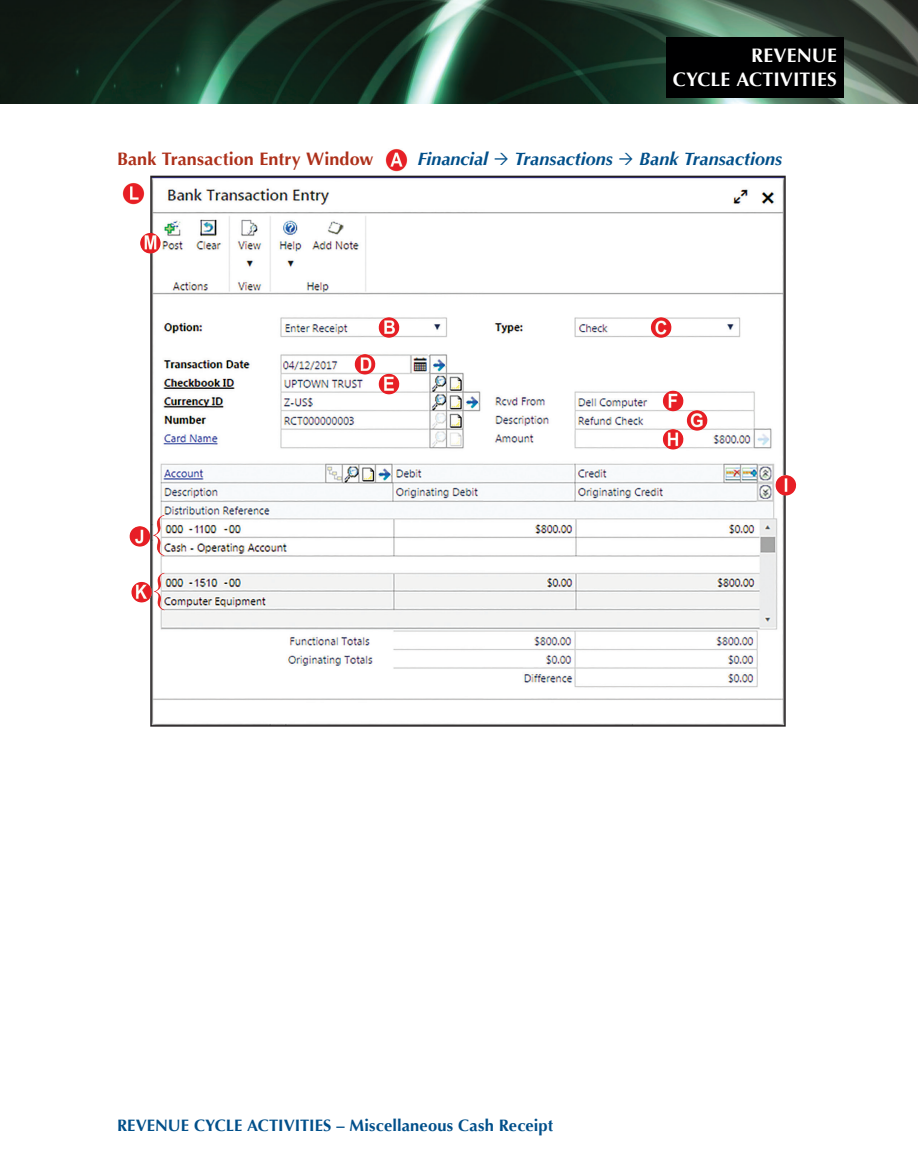
<style>
.page{position:relative;width:918px;height:1175px;background:#fff}
.page>*{position:absolute;margin:0;border:0;box-sizing:border-box;transform-origin:0 0}
.t1{font:700 19.5px/23.4px "Optima";letter-spacing:.005em;color:#fff;text-align:right}
.t2{font:italic 700 18px "Optima";letter-spacing:.005em;color:#004f8a}
.t3{font:700 18px "Optima";letter-spacing:.005em;color:#ad301a}
.t4{font:700 16.5px "Optima";letter-spacing:.005em;color:#004f8a}
</style>
<div class="page">
<img style="left:0;top:0;width:918px;height:104px">
<div style="left:666px;top:37px;width:178px;height:61px;background:#000001"></div>
<img style="left:385px;top:148px;width:23px;height:23px">
<img style="left:153px;top:179px;width:630px;height:544px">
<img style="left:122px;top:182px;width:23px;height:23px">
<img style="left:140px;top:233px;width:21px;height:20px">
<img style="left:378px;top:317px;width:21px;height:21px">
<img style="left:354px;top:354px;width:21px;height:20px">
<img style="left:378px;top:374px;width:21px;height:20px">
<img style="left:650px;top:317px;width:22px;height:21px">
<img style="left:662px;top:391px;width:22px;height:20px">
<img style="left:686px;top:410px;width:22px;height:21px">
<img style="left:662px;top:429px;width:22px;height:20px">
<img style="left:775px;top:475px;width:21px;height:20px">
<img style="left:129px;top:526px;width:19px;height:20px">
<img style="left:131px;top:582px;width:19px;height:20px">
<img style="left:150px;top:570px;width:19px;height:44px">
<img style="left:148px;top:513px;width:21px;height:47px">
<p class="t1" style="left:673px;top:44px;width:166px">REVENUE<br>CYCLE ACTIVITIES</p>
<p class="t3" style="left:117px;top:149px;width:258px">Bank Transaction Entry Window</p>
<p class="t2" style="left:417px;top:149px;width:72px">Financial</p>
<p class="t2" style="left:515px;top:149px;width:100px">Transactions</p>
<p class="t2" style="left:639px;top:149px;width:144px">Bank Transactions</p>
<p class="t4" style="left:117px;top:1115px;width:438px">REVENUE CYCLE ACTIVITIES – Miscellaneous Cash Receipt</p>
</div>
